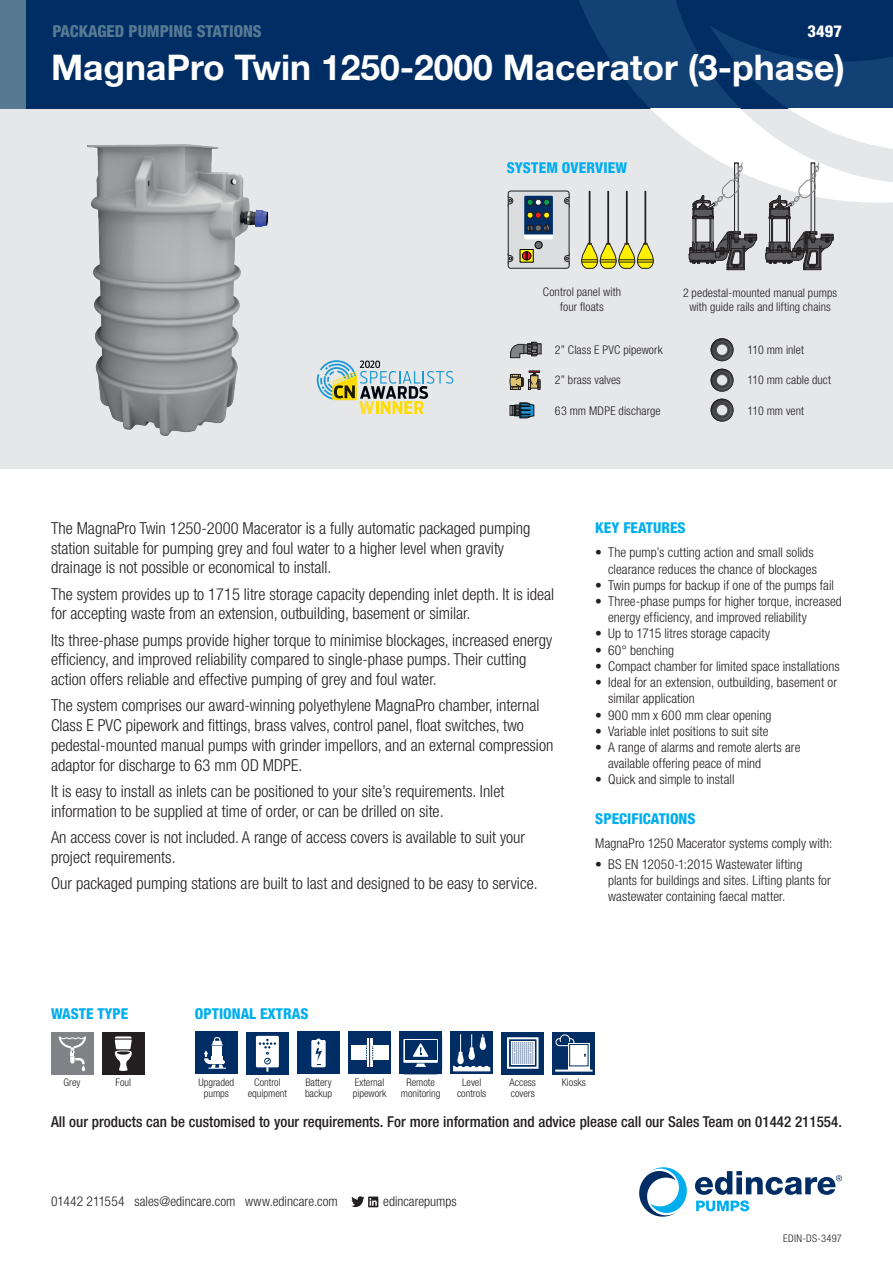
<style>
.page{position:relative;width:893px;height:1263px;background:#fff}
.page>*{position:absolute;margin:0;border:0;box-sizing:border-box;transform-origin:0 0}
.t1{font:700 35.4px "Helvetica Neue LT Std";color:#fff}
.t2{font:300 condensed 16.5px/19.8px "Helvetica Neue LT Std";color:#231f20}
.t3{font:800 condensed 16.5px "Helvetica Neue LT Std";color:#577a93}
.t4{font:800 condensed 16.5px "Helvetica Neue LT Std";color:#fff}
.t5{font:500 condensed 15px "Helvetica Neue LT Std";color:#231f20}
.t6{font:800 condensed 15px "Helvetica Neue LT Std";color:#00aeef}
.t7{font:300 condensed 13.5px/16.2px "Helvetica Neue LT Std";letter-spacing:.005em;color:#231f20}
.t8{font:300 condensed 12px/14.4px "Helvetica Neue LT Std";letter-spacing:.01em;color:#231f20;text-align:center}
.t9{font:300 condensed 10.5px/10.5px "Helvetica Neue LT Std";color:#231f20;text-align:center}
.t10{font:300 condensed 10.5px "Helvetica Neue LT Std";letter-spacing:.03em;color:#231f20}
</style>
<div class="page">
<div style="left:0;top:108px;width:893px;height:360px;background:#e6e7e9"></div>
<div style="left:0;top:0;width:893px;height:108px;background:#002e64"></div>
<div style="left:0;top:0;width:26px;height:108px;background:#577a93"></div>
<svg style="left:695px;top:1171px;width:147px;height:40px"></svg>
<svg style="left:639px;top:1167px;width:48px;height:50px"></svg>
<div style="left:501px;top:1031px;width:43px;height:43px;background:#002e64"></div>
<div style="left:507px;top:1037px;width:31px;height:32px;border:2px solid #fff"></div>
<svg style="left:511px;top:1041px;width:24px;height:24px"></svg>
<div style="left:552px;top:1031px;width:43px;height:43px;background:#002e64"></div>
<hr style="left:555px;top:1069px;width:37px;height:2px;background:#fff">
<div style="left:568px;top:1043px;width:22px;height:28px;background:#fff"></div>
<svg style="left:555px;top:1034px;width:20px;height:13px"></svg>
<div style="left:569px;top:1044px;width:20px;height:22px;border:1px solid #002e64"></div>
<div style="left:195px;top:1031px;width:43px;height:43px;background:#002e64"></div>
<svg style="left:204px;top:1037px;width:22px;height:32px"></svg>
<div style="left:399px;top:1031px;width:43px;height:43px;background:#002e64"></div>
<svg style="left:403px;top:1039px;width:35px;height:24px"></svg>
<div style="left:405px;top:1040px;width:32px;height:19px;background:#002e64"></div>
<svg style="left:415px;top:1063px;width:11px;height:4px"></svg>
<svg style="left:413px;top:1043px;width:15px;height:14px"></svg>
<div style="left:348px;top:1031px;width:43px;height:43px;background:#002e64"></div>
<div style="left:351px;top:1046px;width:37px;height:14px;background:#fff"></div>
<svg style="left:367px;top:1039px;width:5px;height:28px"></svg>
<hr style="left:369px;top:1034px;width:1px;height:37px;background:#002e64">
<svg style="left:366px;top:1046px;width:7px;height:14px"></svg>
<div style="left:297px;top:1031px;width:43px;height:43px;background:#002e64"></div>
<div style="left:311px;top:1040px;width:15px;height:27px;background:#fff"></div>
<svg style="left:315px;top:1039px;width:7px;height:26px"></svg>
<div style="left:246px;top:1031px;width:43px;height:43px;background:#002e64"></div>
<div style="left:256px;top:1036px;width:23px;height:31px;background:#fff"></div>
<svg style="left:259px;top:1039px;width:17px;height:32px"></svg>
<div style="left:450px;top:1031px;width:43px;height:43px;background:#002e64"></div>
<svg style="left:453px;top:1034px;width:38px;height:38px"></svg>
<svg style="left:351px;top:1196px;width:27px;height:11px"></svg>
<img style="left:88px;top:144px;width:179px;height:292px">
<div style="left:51px;top:1031px;width:43px;height:43px;background:#808285"></div>
<svg style="left:59px;top:1037px;width:27px;height:34px"></svg>
<div style="left:102px;top:1031px;width:43px;height:43px;background:#231f20"></div>
<svg style="left:114px;top:1036px;width:18px;height:35px"></svg>
<svg style="left:317px;top:360px;width:136px;height:54px"></svg>
<svg style="left:711px;top:338px;width:22px;height:23px"></svg>
<svg style="left:711px;top:369px;width:22px;height:23px"></svg>
<svg style="left:711px;top:399px;width:22px;height:23px"></svg>
<svg style="left:510px;top:402px;width:24px;height:16px"></svg>
<svg style="left:510px;top:371px;width:30px;height:19px"></svg>
<div style="left:527px;top:344px;width:14px;height:10px;background:#808285"></div>
<div style="left:527px;top:344px;width:14px;height:10px;border:1px solid #231f20"></div>
<svg style="left:510px;top:342px;width:28px;height:16px"></svg>
<svg style="left:508px;top:0;width:385px;height:270px"></svg>
<p class="t3" style="left:52px;top:21px;width:211px">PACKAGED PUMPING STATIONS</p>
<p class="t4" style="left:808px;top:21px;width:36px">3497</p>
<h1 class="t1" style="left:51px;top:46px;width:795px">MagnaPro Twin 1250-2000 Macerator (3-phase)</h1>
<p class="t6" style="left:507px;top:158px;width:122px">SYSTEM OVERVIEW</p>
<p class="t8" style="left:543px;top:285px;width:80px">Control panel with four floats</p>
<p class="t8" style="left:555px;top:343px;width:109px">2” Class E PVC pipework</p>
<p class="t8" style="left:555px;top:373px;width:68px">2” brass valves</p>
<p class="t8" style="left:683px;top:285px;width:156px">2 pedestal-mounted manual pumps with guide rails and lifting chains</p>
<p class="t8" style="left:747px;top:343px;width:58px">110 mm inlet</p>
<p class="t8" style="left:747px;top:373px;width:85px">110 mm cable duct</p>
<p class="t8" style="left:555px;top:403px;width:107px">63 mm MDPE discharge</p>
<p class="t8" style="left:747px;top:403px;width:58px">110 mm vent</p>
<p class="t2" style="left:51px;top:518px;width:481px">The MagnaPro Twin 1250-2000 Macerator is a fully automatic packaged pumping station suitable for pumping grey and foul water to a higher level when gravity drainage is not possible or economical to install.</p>
<p class="t2" style="left:51px;top:584px;width:505px">The system provides up to 1715 litre storage capacity depending inlet depth. It is ideal for accepting waste from an extension, outbuilding, basement or similar.</p>
<p class="t2" style="left:51px;top:630px;width:503px">Its three-phase pumps provide higher torque to minimise blockages, increased energy efficiency, and improved reliability compared to single-phase pumps. Their cutting action offers reliable and effective pumping of grey and foul water.</p>
<p class="t2" style="left:51px;top:695px;width:504px">The system comprises our award-winning polyethylene MagnaPro chamber, internal Class E PVC pipework and fittings, brass valves, control panel, float switches, two pedestal-mounted manual pumps with grinder impellors, and an external compression adaptor for discharge to 63 mm OD MDPE.</p>
<p class="t2" style="left:51px;top:781px;width:455px">It is easy to install as inlets can be positioned to your site’s requirements. Inlet information to be supplied at time of order, or can be drilled on site.</p>
<p class="t2" style="left:51px;top:827px;width:476px">An access cover is not included. A range of access covers is available to suit your project requirements.</p>
<p class="t2" style="left:51px;top:873px;width:488px">Our packaged pumping stations are built to last and designed to be easy to service.</p>
<p class="t6" style="left:51px;top:1004px;width:79px">WASTE TYPE</p>
<p class="t6" style="left:195px;top:1004px;width:115px">OPTIONAL EXTRAS</p>
<p class="t6" style="left:595px;top:518px;width:92px">KEY FEATURES</p>
<p class="t7" style="left:595px;top:544px;width:223px;text-align:right">• The pump’s cutting action and small solids clearance reduces the chance of blockages</p>
<p class="t7" style="left:595px;top:577px;width:240px">• Twin pumps for backup if one of the pumps fail</p>
<p class="t7" style="left:608px;top:593px;width:235px;text-indent:-13px">• Three-phase pumps for higher torque, increased energy efficiency, and improved reliability</p>
<p class="t7" style="left:595px;top:625px;width:176px">• Up to 1715 litres storage capacity</p>
<p class="t7" style="left:595px;top:642px;width:80px">• 60° benching</p>
<p class="t7" style="left:595px;top:658px;width:246px">• Compact chamber for limited space installations</p>
<p class="t7" style="left:608px;top:674px;width:231px;text-indent:-13px">• Ideal for an extension, outbuilding, basement or similar application</p>
<p class="t7" style="left:595px;top:706px;width:178px">• 900 mm x 600 mm clear opening</p>
<p class="t7" style="left:595px;top:723px;width:175px">• Variable inlet positions to suit site</p>
<p class="t7" style="left:608px;top:739px;width:194px;text-indent:-13px">• A range of alarms and remote alerts are available offering peace of mind</p>
<p class="t7" style="left:595px;top:771px;width:141px">• Quick and simple to install</p>
<p class="t6" style="left:595px;top:809px;width:102px">SPECIFICATIONS</p>
<p class="t7" style="left:595px;top:835px;width:239px">MagnaPro 1250 Macerator systems comply with:</p>
<p class="t7" style="left:608px;top:856px;width:224px;text-indent:-13px">• BS EN 12050-1:2015 Wastewater lifting plants for buildings and sites. Lifting plants for wastewater containing faecal matter.</p>
<p class="t9" style="left:64px;top:1076px;width:18px">Grey</p>
<p class="t9" style="left:116px;top:1077px;width:17px">Foul</p>
<p class="t5" style="left:51px;top:1112px;width:792px">All our products can be customised to your requirements. For more information and advice please call our Sales Team on 01442 211554.</p>
<p class="t9" style="left:248px;top:1077px;width:41px">Control equipment</p>
<p class="t9" style="left:510px;top:1077px;width:28px;text-align:left">Access covers</p>
<p class="t9" style="left:198px;top:1077px;width:37px">Upgraded pumps</p>
<p class="t9" style="left:401px;top:1077px;width:41px">Remote monitoring</p>
<p class="t9" style="left:457px;top:1077px;width:31px">Level controls</p>
<p class="t9" style="left:305px;top:1077px;width:29px;text-align:left">Battery backup</p>
<p class="t9" style="left:562px;top:1077px;width:25px">Kiosks</p>
<p class="t9" style="left:353px;top:1077px;width:35px;text-align:left">External pipework</p>
<p class="t7" style="left:51px;top:1193px;width:288px">01442 211554 sales@edincare.com www.edincare.com</p>
<p class="t7" style="left:383px;top:1193px;width:75px">edincarepumps</p>
<p class="t10" style="left:783px;top:1232px;width:60px">EDIN-DS-3497</p>
</div>
